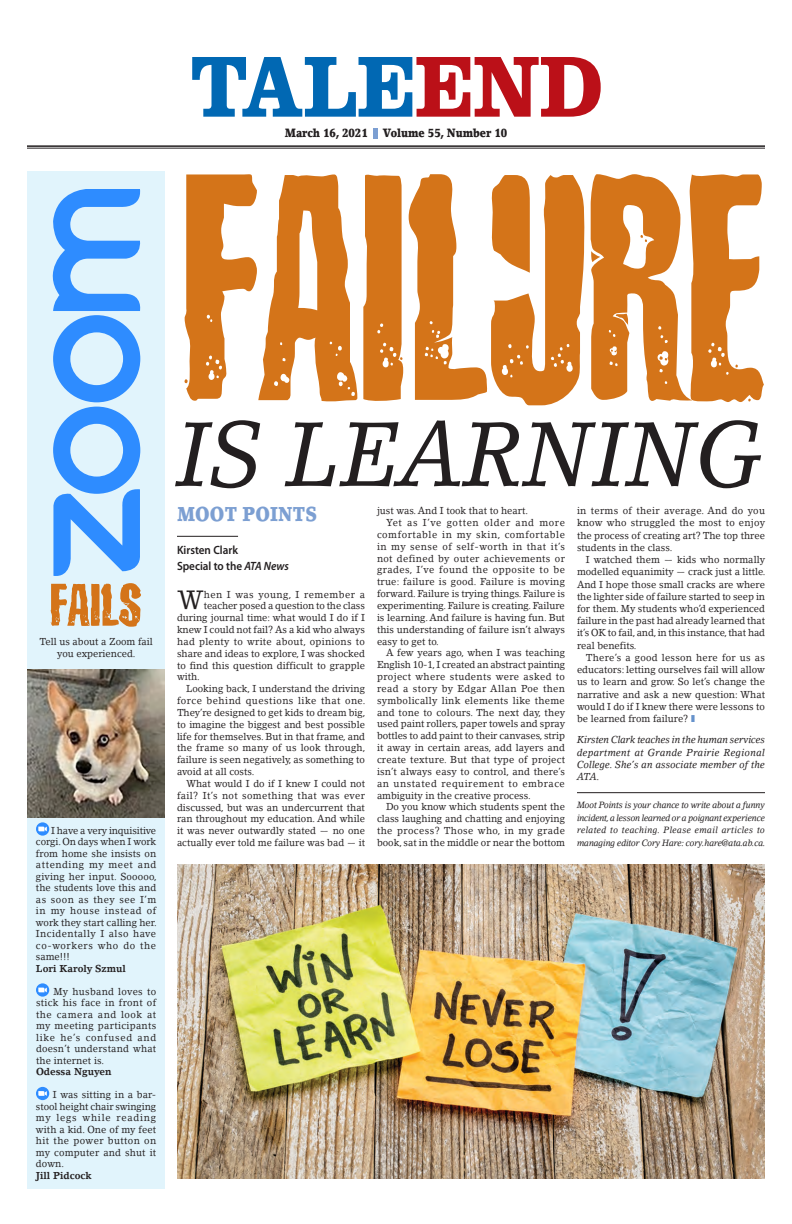
<style>
.page{position:relative;width:792px;height:1224px;background:#fff}
.page>*{position:absolute;margin:0;border:0;box-sizing:border-box;transform-origin:0 0}
.body_text_italic{font:italic 90px "Lino Letter Std";color:#231f20;scale:.95 1}
.drop-cap{font:26.2px "Lino Letter Std";color:#231f20;scale:.95 1}
.Blue_Head{font:900 20px "Lino Letter Std";color:#7c9fd2;scale:.82 1}
.TaleEnd-Issue_Date_a{font:900 12px "Lino Letter Std";color:#231f20;scale:.85 1}
.byline{font:600 12px "Myriad Pro";color:#231f20;scale:.93 1}
.byline_line_above{font:600 12px "Myriad Pro";color:#231f20;scale:.93 1}
.body_text{font:10px/11.8px "Lino Letter Std";color:#231f20;text-align:justify;scale:.95 1}
.body_no_indent{font:10px/11.5px "Lino Letter Std";letter-spacing:.02em;color:#231f20;text-align:justify;scale:.95 1}
.drop-cap-2{font:10px "Lino Letter Std";color:#231f20;scale:.95 1}
.body_text_italic-2{font:italic 10px/12.2px "Lino Letter Std";letter-spacing:.01em;color:#231f20;text-align:justify;scale:.95 1}
.body_no_indent-2{font:700 10px "Lino Letter Std";color:#231f20;scale:.95 1}
.body_no_indent-3{font:10px/11.5px "Lino Letter Std";color:#231f20;text-align:center;scale:.95 1}
.drop-cap-3{font:10px "Lino Letter Std";letter-spacing:.03em;color:#231f20;scale:.95 1}
.drop-cap-4{font:10px "Lino Letter Std";letter-spacing:.05em;color:#231f20;scale:.95 1}
.Disclaimer{font:italic 9px/12.7px "Lino Letter Std";letter-spacing:-.02em;color:#231f20;text-align:justify;scale:.95 1}
.s1{font-style:italic}
.s2{color:#6692cb}
</style>
<div class="page">
<div style="left:27px;top:171px;width:138px;height:1018px;background:#e1f4fc"></div>
<hr style="left:27px;top:145px;width:738px;height:2px;background:#231f20">
<hr style="left:27px;top:148px;width:738px;height:1px;background:#231f20">
<div style="left:373px;top:128px;width:5px;height:10px;background:#7c9fd2"></div>
<svg style="left:192px;top:57px;width:409px;height:60px"></svg>
<hr style="left:177px;top:536px;width:61px;height:1px;background:#231f20">
<hr style="left:577px;top:793px;width:188px;height:1px;background:#231f20">
<svg style="left:184px;top:174px;width:580px;height:232px;fill:#d47419"></svg>
<img style="left:177px;top:864px;width:588px;height:314px">
<svg style="left:36px;top:822px;width:13px;height:14px"></svg>
<svg style="left:38px;top:827px;width:9px;height:5px"></svg>
<svg style="left:36px;top:983px;width:13px;height:14px"></svg>
<svg style="left:38px;top:988px;width:9px;height:5px"></svg>
<div style="left:36px;top:1087px;width:13px;height:13px;background:#2e8cff;border-radius:50%"></div>
<svg style="left:38px;top:1091px;width:9px;height:5px"></svg>
<img style="left:27px;top:669px;width:138px;height:148px">
<svg style="left:50px;top:189px;width:91px;height:438px"></svg>
<p class="TaleEnd-Issue_Date_a" style="left:285px;top:126px;width:99px">March 16, 2021</p>
<p class="TaleEnd-Issue_Date_a" style="left:383px;top:126px;width:148px">Volume 55, Number 10</p>
<p class="body_no_indent-3" style="left:39px;top:636px;width:121px">Tell us about a Zoom fail you experienced.</p>
<p class="body_no_indent" style="left:36px;top:824px;width:129px;text-indent:15px">I have a very inquisitive corgi. On days when I work from home she insists on attending my meet and giving her input. Sooooo, the students love this and as soon as they see I’m in my house instead of work they start calling her.<br>Incidentally I also have co-workers who do the same!!!</p>
<p class="body_no_indent-2" style="left:36px;top:962px;width:96px">Lori Karoly Szmul</p>
<p class="body_no_indent" style="left:36px;top:985px;width:128px;text-indent:17px">My husband loves to stick his face in front of the camera and look at my meeting participants like he’s confused and doesn’t understand what the internet is.</p>
<p class="body_no_indent-2" style="left:36px;top:1066px;width:81px">Odessa Nguyen</p>
<p class="body_no_indent" style="left:36px;top:1089px;width:128px;text-indent:17px">I was sitting in a bar&shy;stool height chair swinging my legs while reading with a kid. One of my feet hit the power button on my computer and shut it down.</p>
<p class="body_no_indent-2" style="left:36px;top:1169px;width:60px">Jill Pidcock</p>
<p class="body_text_italic" style="left:177px;top:399px;width:618px">IS LEARNING</p>
<p class="Blue_Head" style="left:177px;top:502px;width:173px">MOOT POINTS</p>
<p class="byline_line_above" style="left:177px;top:543px;width:67px">Kirsten Clark</p>
<p class="byline" style="left:177px;top:558px;width:122px">Special to the <span class="s1">ATA News</span></p>
<p class="drop-cap" style="left:177px;top:584px;width:30px">W</p>
<p class="drop-cap-4" style="left:204px;top:588px;width:171px">hen I was young, I remember a</p>
<p class="drop-cap-2" style="left:204px;top:600px;width:171px">teacher posed a question to the class</p>
<p class="drop-cap-2" style="left:177px;top:612px;width:199px">during journal time: what would I do if I</p>
<p class="drop-cap-2" style="left:177px;top:624px;width:199px">knew I could not fail? As a kid who always</p>
<p class="drop-cap-3" style="left:177px;top:635px;width:199px">had plenty to write about, opinions to</p>
<p class="drop-cap-2" style="left:177px;top:647px;width:199px">share and ideas to explore, I was shocked</p>
<p class="drop-cap-2" style="left:177px;top:659px;width:200px">to find this question difficult to grapple</p>
<p class="drop-cap-2" style="left:177px;top:671px;width:26px">with.</p>
<p class="body_text" style="left:177px;top:683px;width:200px;text-indent:9px">Looking back, I understand the driving force behind questions like that one.<br>They’re designed to get kids to dream big, to imagine the biggest and best possible life for themselves. But in that frame, and the frame so many of us look through, failure is seen negatively, as something to avoid at all costs.</p>
<p class="body_text" style="left:177px;top:777px;width:199px;text-indent:9px">What would I do if I knew I could not fail? It’s not something that was ever discussed, but was an undercurrent that ran throughout my education. And while it was never outwardly stated — no one actually ever told me failure was bad — it</p>
<p class="body_text" style="left:377px;top:505px;width:160px">just was. And I took that to heart.</p>
<p class="body_text" style="left:377px;top:517px;width:199px;text-indent:9px">Yet as I’ve gotten older and more comfortable in my skin, comfortable in my sense of self-worth in that it’s not defined by outer achievements or grades, I’ve found the opposite to be true: failure is good. Failure is moving forward. Failure is trying things. Failure is experimenting. Failure is creating. Failure is learning. And failure is having fun. But this understanding of failure isn’t always easy to get to.</p>
<p class="body_text" style="left:377px;top:647px;width:200px;text-indent:9px">A few years ago, when I was teaching English 10-1, I created an abstract painting project where students were asked to read a story by Edgar Allan Poe then symbolically link elements like theme and tone to colours. The next day, they used paint rollers, paper towels and spray bottles to add paint to their canvases, strip it away in certain areas, add layers and create texture. But that type of project isn’t always easy to control, and there’s an unstated requirement to embrace ambiguity in the creative process.</p>
<p class="body_text" style="left:377px;top:801px;width:199px;text-indent:9px">Do you know which students spent the class laughing and chatting and enjoying the process? Those who, in my grade book, sat in the middle or near the bottom</p>
<p class="body_text" style="left:577px;top:505px;width:199px;line-height:12.2px">in terms of their average. And do you know who struggled the most to enjoy the process of creating art? The top three students in the class.</p>
<p class="body_text" style="left:577px;top:553px;width:200px;line-height:12.2px;text-indent:9px">I watched them — kids who normally modelled equanimity — crack just a little.<br>And I hope those small cracks are where the lighter side of failure started to seep in for them. My students who’d experienced failure in the past had already learned that it’s OK to fail, and, in this instance, that had real benefits.</p>
<p class="body_text" style="left:577px;top:651px;width:199px;line-height:12.2px;text-indent:9px">There’s a good lesson here for us as educators: letting ourselves fail will allow us to learn and grow. So let’s change the narrative and ask a new question: What would I do if I knew there were lessons to be learned from failure? <span class="s2">❚</span></p>
<p class="body_text_italic-2" style="left:577px;top:734px;width:199px">Kirsten Clark teaches in the human services department at Grande Prairie Regional College. She’s an associate member of the ATA.</p>
<p class="Disclaimer" style="left:577px;top:798px;width:200px">Moot Points is your chance to write about a funny incident, a lesson learned or a poignant experience related to teaching. Please email articles to managing editor Cory Hare: cory.hare@ata.ab.ca.</p>
</div>
